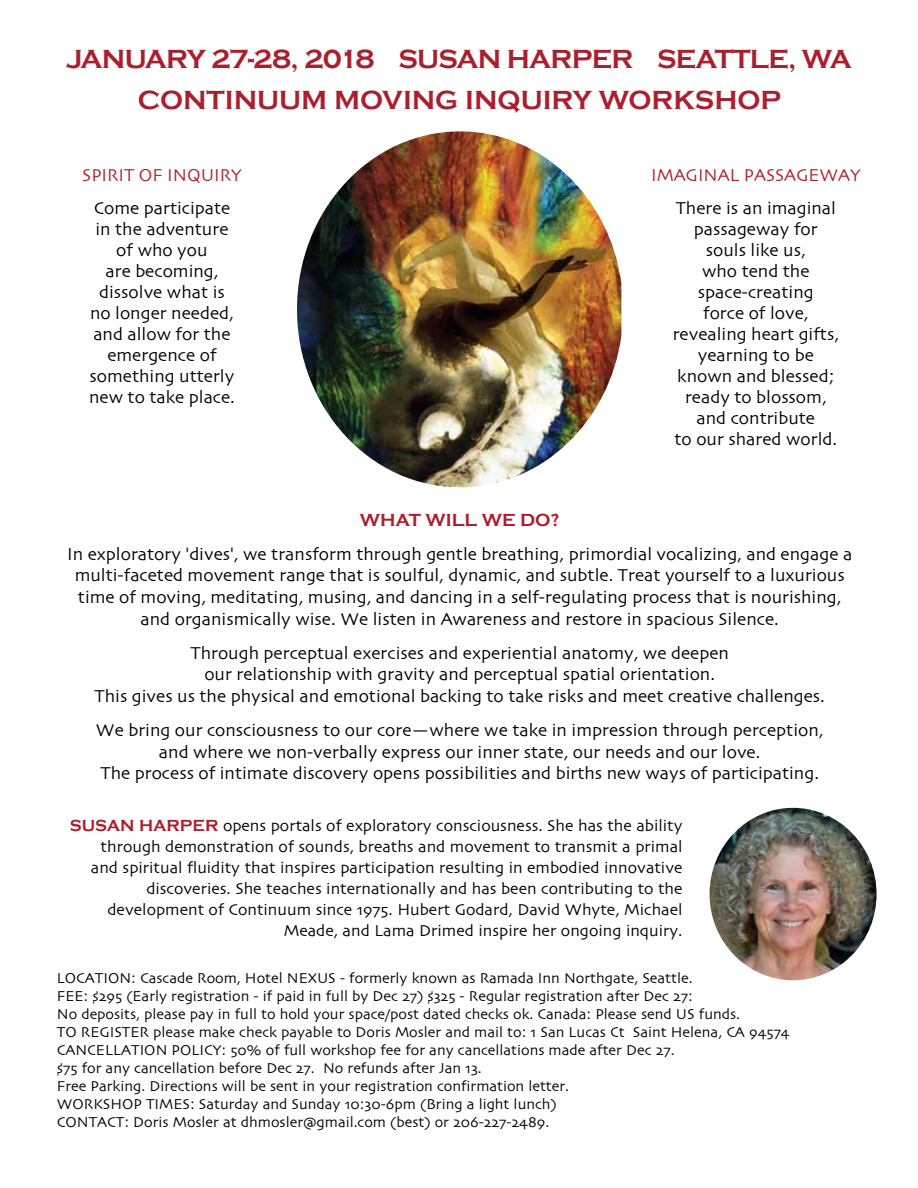
<style>
.page{position:relative;width:918px;height:1188px;background:#fff}
.page>*{position:absolute;margin:0;border:0;box-sizing:border-box;transform-origin:0 0}
.t1{font:700 27px/41px "Copperplate Gothic";letter-spacing:-.025em;color:#ab1e2c;text-align:center}
.t2{font:18px/21px "Skia";color:#000;text-align:center}
.t3{font:18px "Skia";color:#af1e2f}
.t4{font:700 18px "Copperplate Gothic";color:#ab1e2c}
.t5{font:16.5px/21px "Skia";color:#000;text-align:right}
.t6{font:15px/18px "Skia";color:#000}
.s1{font-family:"Copperplate Gothic";font-weight:700;color:#ab1e2c}
</style>
<div class="page">
<img style="left:710px;top:808px;width:167px;height:172px">
<img style="left:297px;top:131px;width:324px;height:356px">
<h1 class="t1" style="left:66px;top:39px;width:787px">JANUARY 27-28, 2018 SUSAN HARPER SEATTLE, WA<br>CONTINUUM MOVING INQUIRY WORKSHOP</h1>
<p class="t3" style="left:82px;top:164px;width:161px">SPIRIT OF INQUIRY</p>
<p class="t2" style="left:89px;top:198px;width:147px">Come participate in the adventure of who you<br>are becoming, dissolve what is no longer needed, and allow for the emergence of something utterly new to take place.</p>
<p class="t3" style="left:651px;top:164px;width:211px">IMAGINAL PASSAGEWAY</p>
<p class="t2" style="left:673px;top:198px;width:168px">There is an imaginal passageway for souls like us,<br>who tend the space-creating<br>force of love, revealing heart gifts, yearning to be known and blessed; ready to blossom, and contribute<br>to our shared world.</p>
<p class="t4" style="left:360px;top:510px;width:201px">WHAT WILL WE DO?</p>
<p class="t2" style="left:67px;top:544px;width:787px;line-height:21.8px">In exploratory 'dives', we transform through gentle breathing, primordial vocalizing, and engage a multi-faceted movement range that is soulful, dynamic, and subtle. Treat yourself to a luxurious time of moving, meditating, musing, and dancing in a self-regulating process that is nourishing, and organismically wise. We listen in Awareness and restore in spacious Silence.</p>
<p class="t2" style="left:95px;top:643px;width:732px;line-height:21.8px">Through perceptual exercises and experiential anatomy, we deepen<br>our relationship with gravity and perceptual spatial orientation.<br>This gives us the physical and emotional backing to take risks and meet creative challenges.</p>
<p class="t2" style="left:96px;top:720px;width:729px;line-height:21.8px">We bring our consciousness to our core—where we take in impression through perception, and where we non-verbally express our inner state, our needs and our love.<br>The process of intimate discovery opens possibilities and births new ways of participating.</p>
<p class="t5" style="left:70px;top:817px;width:614px"><span class="s1">SUSAN HARPER</span> opens portals of exploratory consciousness. She has the ability through demonstration of sounds, breaths and movement to transmit a primal and spiritual fluidity that inspires participation resulting in embodied innovative discoveries. She teaches internationally and has been contributing to the development of Continuum since 1975. Hubert Godard, David Whyte, Michael Meade, and Lama Drimed inspire her ongoing inquiry.</p>
<p class="t6" style="left:57px;top:970px;width:734px">LOCATION: Cascade Room, Hotel NEXUS - formerly known as Ramada Inn Northgate, Seattle.<br>FEE: $295 (Early registration - if paid in full by Dec 27) $325 - Regular registration after Dec 27:<br>No deposits, please pay in full to hold your space/post dated checks ok. Canada: Please send US funds.<br>TO REGISTER please make check payable to Doris Mosler and mail to: 1 San Lucas Ct Saint Helena, CA 94574<br>CANCELLATION POLICY: 50% of full workshop fee for any cancellations made after Dec 27.<br>$75 for any cancellation before Dec 27. No refunds after Jan 13.<br>Free Parking. Directions will be sent in your registration confirmation letter.<br>WORKSHOP TIMES: Saturday and Sunday 10:30-6pm (Bring a light lunch)<br>CONTACT: Doris Mosler at dhmosler@gmail.com (best) or 206-227-2489.</p>
</div>
